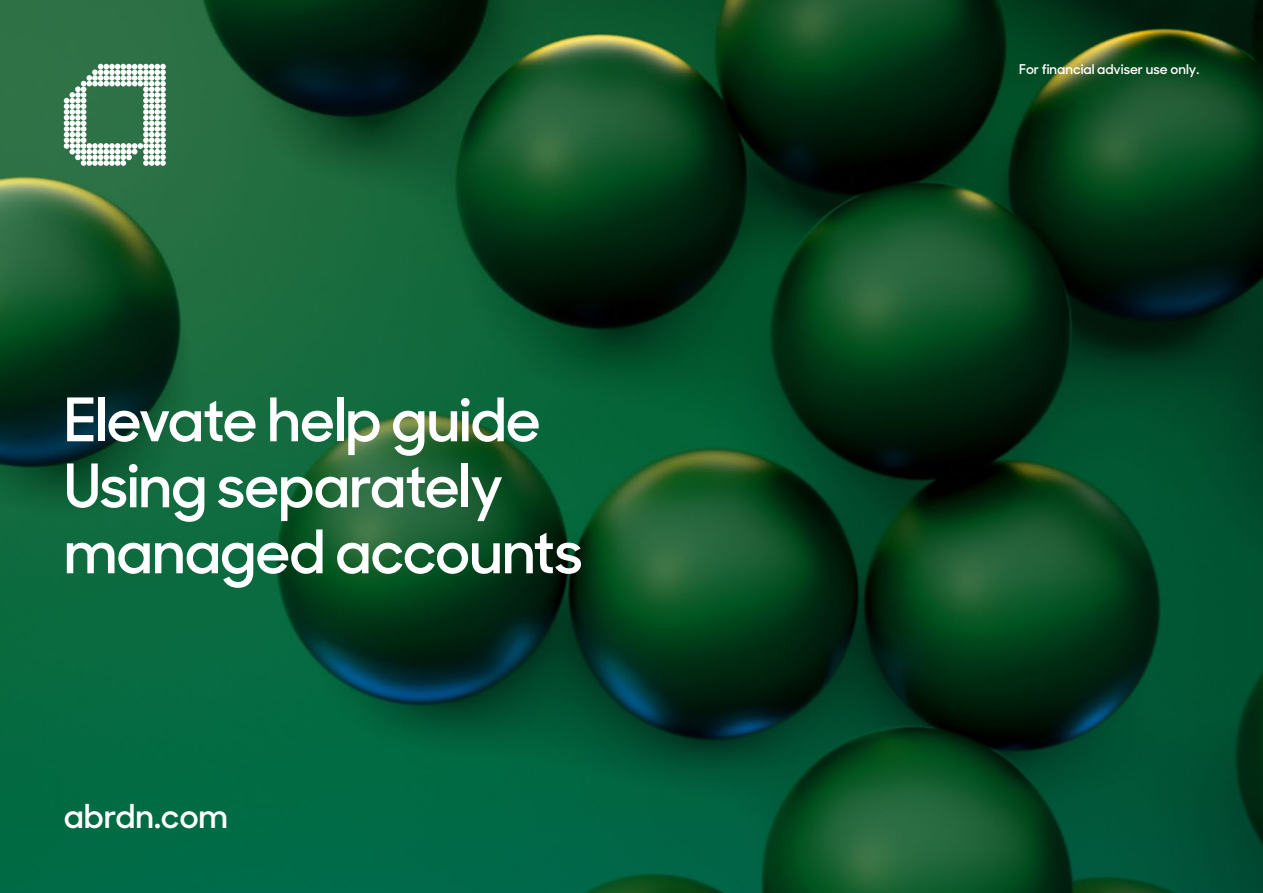
<style>
.page{position:relative;width:1263px;height:893px;background:#fff}
.page>*{position:absolute;margin:0;border:0;box-sizing:border-box;transform-origin:0 0}
.t1{font:600 60px/66px "Sharp Sans Display No 1";letter-spacing:-.02em;color:#fff}
.t2{font:600 33px "Sharp Sans Display No 1";color:#fff}
.t3{font:600 13.5px "Sharp Sans Display No 1";color:#fff}
</style>
<div class="page">
<img style="left:0;top:0;width:1263px;height:893px">
<svg style="left:64px;top:64px;width:102px;height:102px"></svg>
<p class="t1" style="left:64px;top:383px;width:520px">Elevate help guide<br>Using separately managed accounts</p>
<p class="t2" style="left:64px;top:791px;width:166px">abrdn.com</p>
<p class="t3" style="left:1019px;top:59px;width:182px">For financial adviser use only.</p>
</div>
